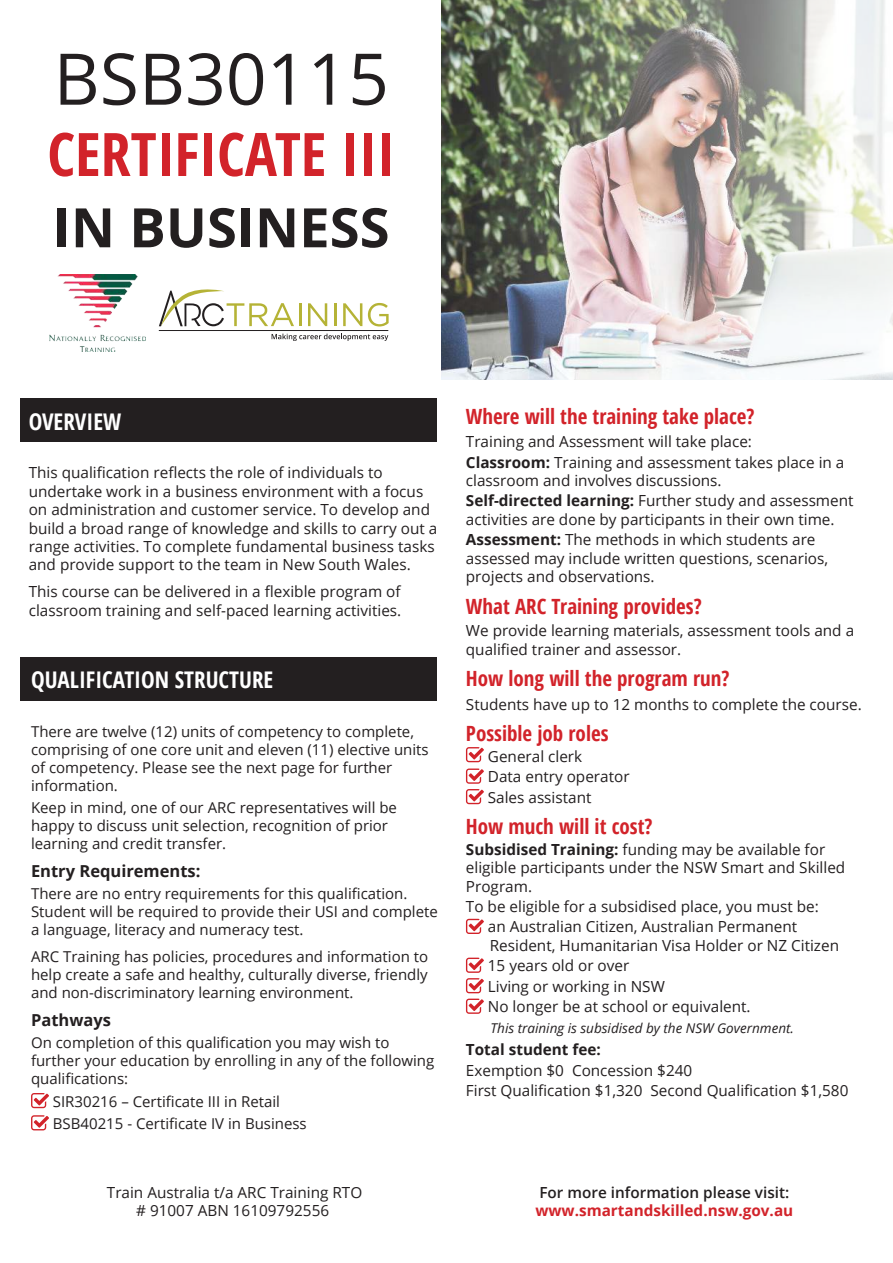
<style>
.page{position:relative;width:893px;height:1263px;background:#fff}
.page>*{position:absolute;margin:0;border:0;box-sizing:border-box;transform-origin:0 0}
.t1{font:71.25px "Open Sans";color:#231f20}
.t2{font:700 condensed 60px "Open Sans";color:#d2232a}
.t3{font:700 54.45px "Open Sans";color:#231f20}
.t4{font:700 condensed 22.95px "Open Sans";color:#fff}
.t5{font:700 condensed 21px "Open Sans";color:#d2232a}
.t6{font:700 16.5px "Open Sans";color:#231f20}
.t7{font:15.3px/18.3px "Open Sans";color:#231f20}
.t8{font:600 15.3px "Open Sans";color:#231f20}
.t9{font:700 15.3px "Open Sans";color:#d2232a}
.t10{font:700 15.3px "Open Sans";color:#231f20}
.t11{font:15px/18px "Open Sans";color:#231f20}
.t12{font:italic 13.5px "Open Sans";color:#231f20}
.s1{font-weight:700}
</style>
<div class="page">
<div style="left:20px;top:657px;width:417px;height:44px;background:#231f20"></div>
<div style="left:20px;top:399px;width:417px;height:43px;background:#231f20"></div>
<svg style="left:31px;top:1093px;width:18px;height:15px"></svg>
<svg style="left:31px;top:1115px;width:18px;height:15px"></svg>
<svg style="left:466px;top:747px;width:18px;height:15px"></svg>
<svg style="left:466px;top:768px;width:18px;height:36px"></svg>
<svg style="left:466px;top:919px;width:18px;height:15px"></svg>
<svg style="left:466px;top:958px;width:18px;height:56px"></svg>
<img style="left:441px;top:0;width:452px;height:380px">
<img style="left:49px;top:275px;width:97px;height:77px">
<hr style="left:299px;top:303px;width:2px;height:23px;background:#b5b336">
<svg style="left:308px;top:303px;width:19px;height:23px"></svg>
<hr style="left:334px;top:303px;width:2px;height:23px;background:#b5b336">
<svg style="left:343px;top:303px;width:19px;height:23px"></svg>
<svg style="left:368px;top:303px;width:21px;height:23px"></svg>
<svg style="left:272px;top:334px;width:116px;height:7px"></svg>
<svg style="left:159px;top:289px;width:135px;height:38px"></svg>
<hr style="left:159px;top:330px;width:229px;height:1px;background:#231f20">
<h1 class="t1" style="left:54px;top:30px;width:337px">BSB30115</h1>
<h2 class="t2" style="left:47px;top:130px;width:349px">CERTIFICATE III</h2>
<h3 class="t3" style="left:53px;top:206px;width:338px">IN BUSINESS</h3>
<h3 class="t4" style="left:29px;top:412px;width:94px">OVERVIEW</h3>
<p class="t7" style="left:29px;top:463px;width:410px">This qualification reflects the role of individuals to undertake work in a business environment with a focus on administration and customer service. To develop and build a broad range of knowledge and skills to carry out a range activities. To complete fundamental business tasks and provide support to the team in New South Wales.</p>
<p class="t7" style="left:29px;top:582px;width:374px">This course can be delivered in a flexible program of classroom training and self-paced learning activities.</p>
<h3 class="t4" style="left:31px;top:671px;width:244px">QUALIFICATION STRUCTURE</h3>
<p class="t11" style="left:31px;top:722px;width:399px">There are twelve (12) units of competency to complete, comprising of one core unit and eleven (11) elective units of competency. Please see the next page for further information.</p>
<p class="t11" style="left:31px;top:798px;width:367px">Keep in mind, one of our ARC representatives will be happy to discuss unit selection, recognition of prior learning and credit transfer.</p>
<p class="t6" style="left:31px;top:864px;width:171px">Entry Requirements:</p>
<p class="t11" style="left:31px;top:884px;width:408px">There are no entry requirements for this qualification.<br>Student will be required to provide their USI and complete a language, literacy and numeracy test.</p>
<p class="t11" style="left:31px;top:947px;width:399px;text-align:justify">ARC Training has policies, procedures and information to help create a safe and healthy, culturally diverse, friendly and non-discriminatory learning environment.</p>
<p class="t6" style="left:31px;top:1013px;width:82px">Pathways</p>
<p class="t11" style="left:31px;top:1034px;width:405px">On completion of this qualification you may wish to further your education by enrolling in any of the following qualifications:</p>
<p class="t11" style="left:53px;top:1090px;width:255px;line-height:22.2px">SIR30216 – Certificate III in Retail<br>BSB40215 - Certificate IV in Business</p>
<h3 class="t5" style="left:466px;top:408px;width:290px">Where will the training take place?</h3>
<p class="t7" style="left:466px;top:431px;width:380px;line-height:20.5px">Training and Assessment will take place:<br><span class="s1">Classroom:</span> Training and assessment takes place in a</p>
<p class="t7" style="left:466px;top:470px;width:389px;line-height:20.5px">classroom and involves discussions.<br><span class="s1">Self-directed learning:</span> Further study and assessment</p>
<p class="t7" style="left:466px;top:509px;width:370px;line-height:20.5px">activities are done by participants in their own time.<br><span class="s1">Assessment:</span> The methods in which students are</p>
<p class="t7" style="left:466px;top:548px;width:364px">assessed may include written questions, scenarios, projects and observations.</p>
<h3 class="t5" style="left:466px;top:598px;width:237px">What ARC Training provides?</h3>
<p class="t7" style="left:466px;top:621px;width:390px">We provide learning materials, assessment tools and a qualified trainer and assessor.</p>
<h3 class="t5" style="left:466px;top:670px;width:265px">How long will the program run?</h3>
<p class="t7" style="left:466px;top:694px;width:397px">Students have up to 12 months to complete the course.</p>
<h3 class="t5" style="left:466px;top:725px;width:144px">Possible job roles</h3>
<p class="t7" style="left:488px;top:745px;width:143px;line-height:20.5px">General clerk<br>Data entry operator<br>Sales assistant</p>
<h3 class="t5" style="left:466px;top:818px;width:188px">How much will it cost?</h3>
<p class="t7" style="left:466px;top:840px;width:381px"><span class="s1">Subsidised Training:</span> funding may be available for eligible participants under the NSW Smart and Skilled<br>Program.</p>
<p class="t7" style="left:466px;top:896px;width:354px;line-height:20.5px;text-align:center">To be eligible for a subsidised place, you must be: an Australian Citizen, Australian Permanent</p>
<p class="t7" style="left:488px;top:935px;width:353px;line-height:20.5px">Resident, Humanitarian Visa Holder or NZ Citizen<br>15 years old or over<br>Living or working in NSW<br>No longer be at school or equivalent.</p>
<p class="t12" style="left:490px;top:1022px;width:305px">This training is subsidised by the NSW Government.</p>
<p class="t10" style="left:466px;top:1044px;width:136px">Total student fee:</p>
<p class="t7" style="left:466px;top:1060px;width:384px;line-height:20.5px">Exemption $0 Concession $240<br>First Qualification $1,320 Second Qualification $1,580</p>
<p class="t7" style="left:107px;top:1183px;width:257px;text-align:center">Train Australia t/a ARC Training RTO # 91007 ABN 16109792556</p>
<p class="t8" style="left:539px;top:1186px;width:251px">For more information please visit:</p>
<p class="t9" style="left:535px;top:1205px;width:259px">www.smartandskilled.nsw.gov.au</p>
</div>
